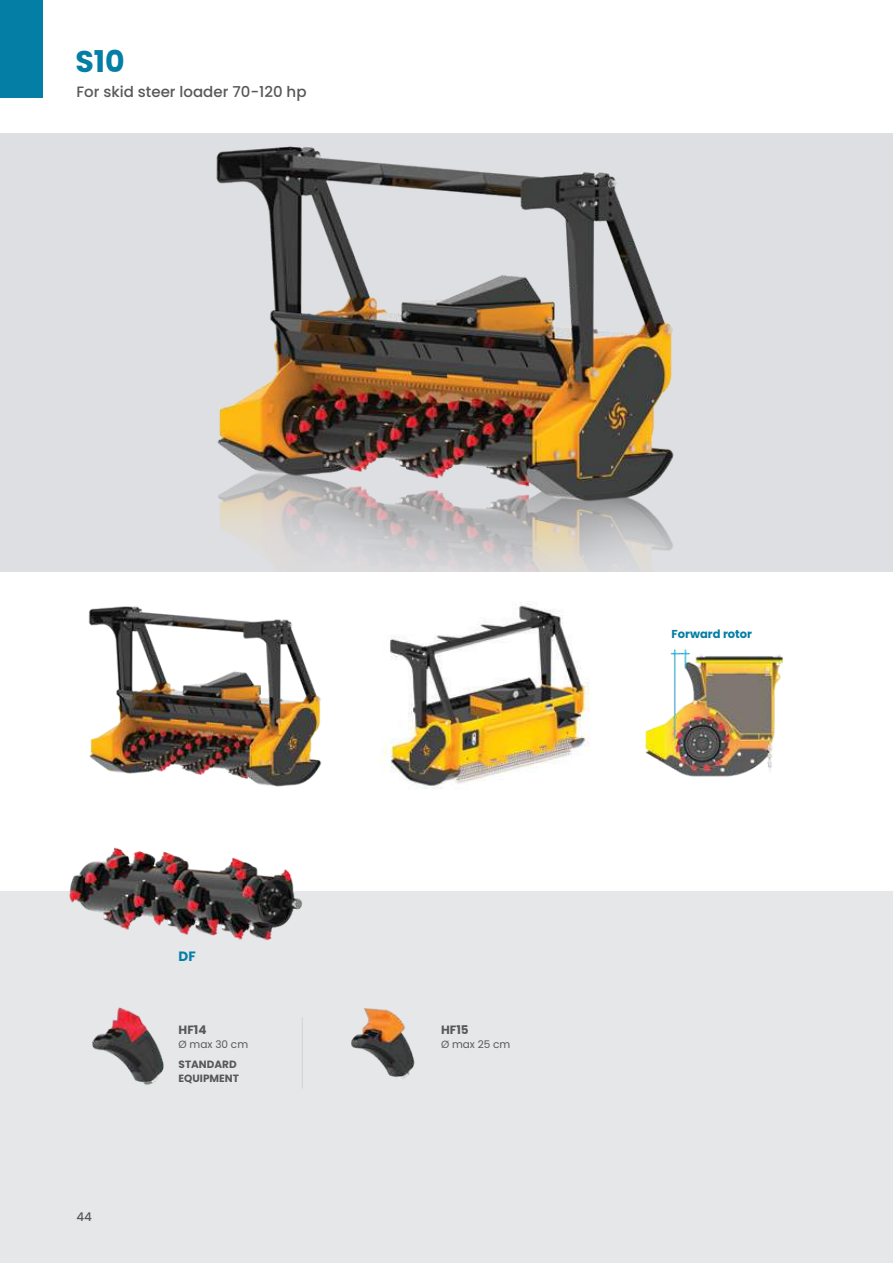
<style>
.page{position:relative;width:893px;height:1263px;background:#fff}
.page>*{position:absolute;margin:0;border:0;box-sizing:border-box;transform-origin:0 0}
.t1{font:700 30px "Poppins";color:#047ea5}
.t2{font:500 15px "Poppins";color:#57585a}
.t3{font:700 13.5px "Poppins";color:#047ea5}
.t4{font:700 12px "Poppins";color:#57585a}
.t5{font:500 12px "Poppins";color:#57585a}
.t6{font:700 11.55px "Poppins";color:#047ea5}
.t7{font:700 10.5px/13.5px "Poppins";color:#57585a}
.t8{font:10.5px "Poppins";color:#57585a}
</style>
<div class="page">
<div style="left:0;top:0;width:43px;height:98px;background:#047ea5"></div>
<div style="left:0;top:892px;width:893px;height:371px;background:#e6e7e8"></div>
<img style="left:88px;top:606px;width:234px;height:181px">
<img style="left:382px;top:602px;width:208px;height:188px">
<img style="left:645px;top:649px;width:138px;height:128px">
<div style="left:0;top:134px;width:893px;height:438px;background:#dedfe2"></div>
<img style="left:92px;top:1007px;width:72px;height:78px">
<img style="left:351px;top:1008px;width:64px;height:71px">
<hr style="left:302px;top:1017px;width:1px;height:72px;background:#d1d2d4">
<img style="left:60px;top:847px;width:253px;height:93px">
<img style="left:216px;top:146px;width:458px;height:426px">
<h1 class="t1" style="left:75px;top:48px;width:51px">S10</h1>
<p class="t2" style="left:77px;top:83px;width:231px">For skid steer loader 70-120 hp</p>
<p class="t5" style="left:77px;top:1210px;width:17px">44</p>
<p class="t3" style="left:179px;top:951px;width:19px">DF</p>
<p class="t4" style="left:179px;top:1024px;width:29px">HF14</p>
<p class="t8" style="left:179px;top:1038px;width:71px">Ø max 30 cm</p>
<p class="t7" style="left:179px;top:1058px;width:62px">STANDARD<br>EQUIPMENT</p>
<p class="t4" style="left:441px;top:1024px;width:29px">HF15</p>
<p class="t8" style="left:441px;top:1038px;width:71px">Ø max 25 cm</p>
<p class="t6" style="left:671px;top:629px;width:82px">Forward rotor</p>
</div>
